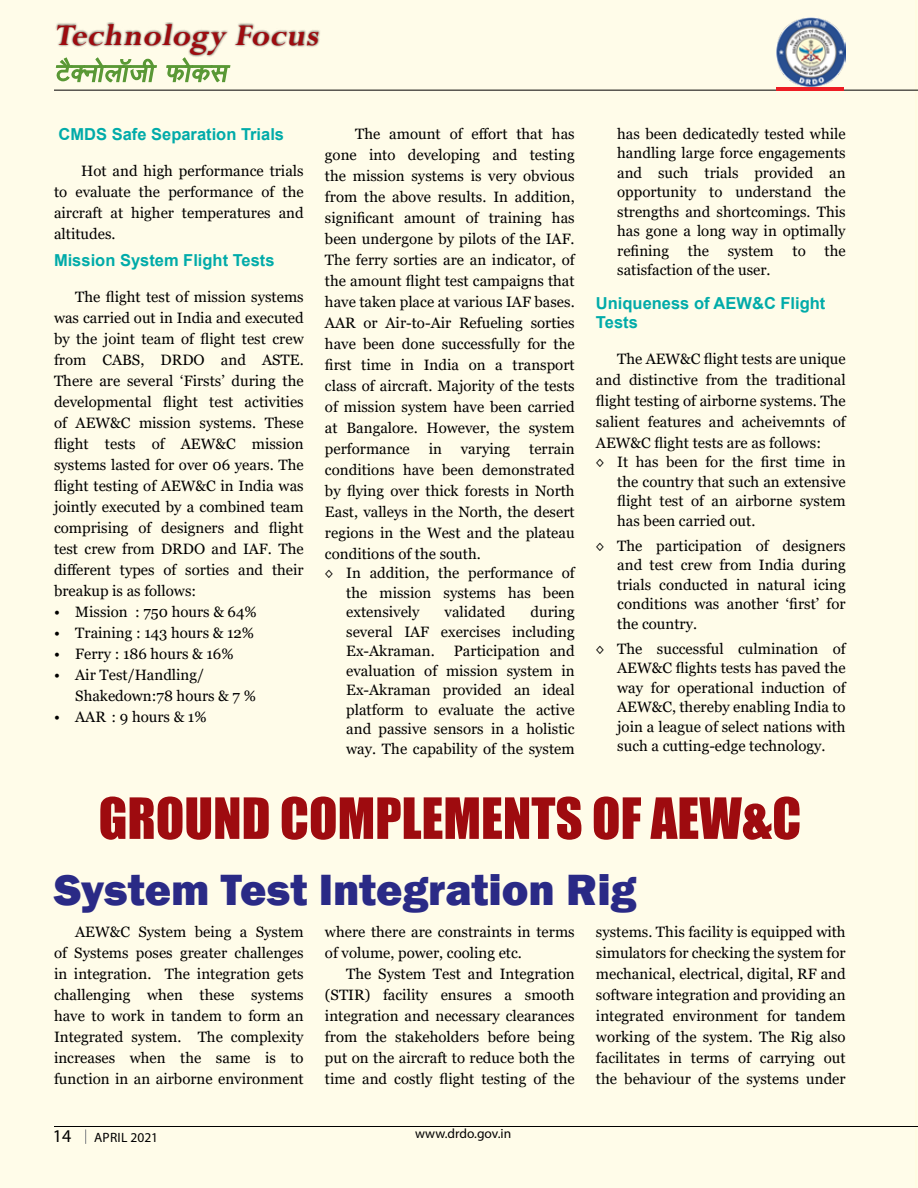
<style>
.page{position:relative;width:918px;height:1188px;background:#fff}
.page>*{position:absolute;margin:0;border:0;box-sizing:border-box;transform-origin:0 0}
.t1{font:52.5px "Impact";color:#9e0b0f}
.t2{font:800 45px "Franklin Gothic";color:#2a2a86}
.t3{font:italic 700 33.6px "Perpetua";color:#9e0b0f}
.t4{font:18px "Myriad Pro";color:#000}
.t5{font:700 16.5px/19px "Arial";color:#00aba9}
.t6{font:15px/21px "Georgia";color:#000;text-align:justify}
.t7{font:13.5px "Myriad Pro";color:#000}
.t8{font:13.5px "Myriad Pro";letter-spacing:.02em;color:#000}
</style>
<div class="page">
<hr style="left:915px;top:0;width:3px;height:1188px;background:#fffcdf">
<div style="left:0;top:0;width:916px;height:1188px;background:#fffce9"></div>
<div style="left:55px;top:22px;width:266px;height:36px;background:#000;opacity:.75"></div>
<svg style="left:55px;top:56px;width:103px;height:34px"></svg>
<svg style="left:165px;top:56px;width:66px;height:34px"></svg>
<hr style="left:54px;top:90px;width:864px;height:1px;background:#000">
<img style="left:777px;top:18px;width:69px;height:68px">
<hr style="left:776px;top:87px;width:68px;height:3px;background:#ed1d24">
<hr style="left:54px;top:1126px;width:864px;height:1px;background:#000">
<svg style="left:85px;top:1129px;width:1px;height:15px"></svg>
<h3 class="t3" style="left:54px;top:14px;width:273px">Technology Focus</h3>
<p class="t5" style="left:59px;top:124px;width:227px">CMDS Safe Separation Trials</p>
<p class="t6" style="left:54px;top:160px;width:251px;text-indent:27px">Hot and high performance trials to evaluate the performance of the aircraft at higher temperatures and altitudes.</p>
<p class="t5" style="left:54px;top:251px;width:222px">Mission System Flight Tests</p>
<p class="t6" style="left:54px;top:287px;width:251px;text-indent:21px">The flight test of mission systems was carried out in India and executed by the joint team of flight test crew from CABS, DRDO and ASTE.<br>There are several ‘Firsts’ during the developmental flight test activities of AEW&amp;C mission systems. These flight tests of AEW&amp;C mission systems lasted for over 06 years. The flight testing of AEW&amp;C in India was jointly executed by a combined team comprising of designers and flight test crew from DRDO and IAF. The different types of sorties and their breakup is as follows:</p>
<p class="t6" style="left:54px;top:602px;width:204px">• Mission : 750 hours &amp; 64%</p>
<p class="t6" style="left:54px;top:623px;width:202px">• Training : 143 hours &amp; 12%</p>
<p class="t6" style="left:54px;top:644px;width:181px">• Ferry : 186 hours &amp; 16%</p>
<p class="t6" style="left:75px;top:665px;width:182px;text-indent:-21px">• Air Test/Handling/<br>Shakedown:78 hours &amp; 7 %</p>
<p class="t6" style="left:54px;top:707px;width:154px">• AAR : 9 hours &amp; 1%</p>
<p class="t6" style="left:325px;top:124px;width:251px;text-indent:30px">The amount of effort that has gone into developing and testing the mission systems is very obvious from the above results. In addition, significant amount of training has been undergone by pilots of the IAF.<br>The ferry sorties are an indicator, of the amount flight test campaigns that have taken place at various IAF bases.<br>AAR or Air-to-Air Refueling sorties have been done successfully for the first time in India on a transport class of aircraft. Majority of the tests of mission system have been carried at Bangalore. However, the system performance</p>
<p class="t6" style="left:325px;top:439px;width:251px;text-indent:204px">terrain conditions have been demonstrated by flying over thick forests in North East, valleys in the North, the desert regions in the West and the plateau conditions of the south.</p>
<p class="t6" style="left:346px;top:564px;width:230px;line-height:19.5px;text-indent:-21px">◊ In addition, the performance of the mission systems has been extensively</p>
<p class="t6" style="left:429px;top:439px;width:15px">in</p>
<p class="t6" style="left:461px;top:439px;width:51px">varying</p>
<p class="t6" style="left:346px;top:603px;width:230px;line-height:19.5px;text-indent:184px">during several IAF exercises including Ex-Akraman.</p>
<p class="t6" style="left:445px;top:602px;width:62px">validated</p>
<p class="t6" style="left:346px;top:642px;width:230px;line-height:19.5px;text-indent:108px">Participation and evaluation of mission system in Ex-Akraman provided an ideal platform to evaluate the active and passive sensors in a holistic way. The capability of the system</p>
<p class="t6" style="left:617px;top:124px;width:230px;line-height:19.5px">has been dedicatedly tested while handling large force engagements and such trials provided an opportunity to understand the strengths and shortcomings. This has gone a long way in optimally refining the</p>
<p class="t6" style="left:728px;top:241px;width:47px">system</p>
<p class="t6" style="left:793px;top:241px;width:15px">to</p>
<p class="t6" style="left:825px;top:241px;width:23px">the</p>
<p class="t6" style="left:617px;top:260px;width:155px">satisfaction of the user.</p>
<p class="t5" style="left:596px;top:293px;width:231px">Uniqueness of AEW&amp;C Flight<br>Tests</p>
<p class="t6" style="left:596px;top:348px;width:251px;text-indent:21px">The AEW&amp;C flight tests are unique and distinctive from the traditional flight testing of airborne systems. The salient features and acheivemnts of AEW&amp;C flight tests are as follows:</p>
<p class="t6" style="left:617px;top:452px;width:230px;line-height:19.5px;text-indent:-21px">◊ It has been for the first time in the country that such an extensive flight test of an airborne system has been carried out.</p>
<p class="t6" style="left:617px;top:536px;width:230px;line-height:19.5px;text-indent:-21px">◊ The participation of designers and test crew from India during trials conducted in natural icing conditions was another ‘first’ for the country.</p>
<p class="t6" style="left:617px;top:639px;width:230px;line-height:19.5px;text-indent:-21px">◊ The successful culmination of AEW&amp;C flights tests has paved the way for operational induction of AEW&amp;C, thereby enabling India to join a league of select nations with such a cutting-edge technology.</p>
<h1 class="t1" style="left:99px;top:778px;width:704px">GROUND COMPLEMENTS OF AEW&amp;C</h1>
<h2 class="t2" style="left:54px;top:861px;width:584px">System Test Integration Rig</h2>
<p class="t6" style="left:54px;top:921px;width:251px;text-indent:21px">AEW&amp;C System being a System of Systems poses greater challenges in integration. The integration gets challenging when these systems have to work in tandem to form an Integrated system. The complexity increases when the same is to function in an airborne environment</p>
<p class="t6" style="left:325px;top:921px;width:251px">where there are constraints in terms of volume, power, cooling etc.</p>
<p class="t6" style="left:596px;top:921px;width:251px">systems. This facility is equipped with simulators for checking the system for mechanical, electrical, digital, RF and software integration and providing an integrated environment for tandem working of the system. The Rig also facilitates in terms of carrying out the behaviour of the systems under</p>
<p class="t6" style="left:325px;top:963px;width:251px;text-indent:21px">The System Test and Integration (STIR) facility ensures a smooth integration and necessary clearances from the stakeholders before being put on the aircraft to reduce both the time and costly flight testing of the</p>
<p class="t4" style="left:53px;top:1125px;width:20px">14</p>
<p class="t7" style="left:415px;top:1125px;width:98px">www.drdo.gov.in</p>
<p class="t8" style="left:94px;top:1129px;width:66px">APRIL 2021</p>
</div>
